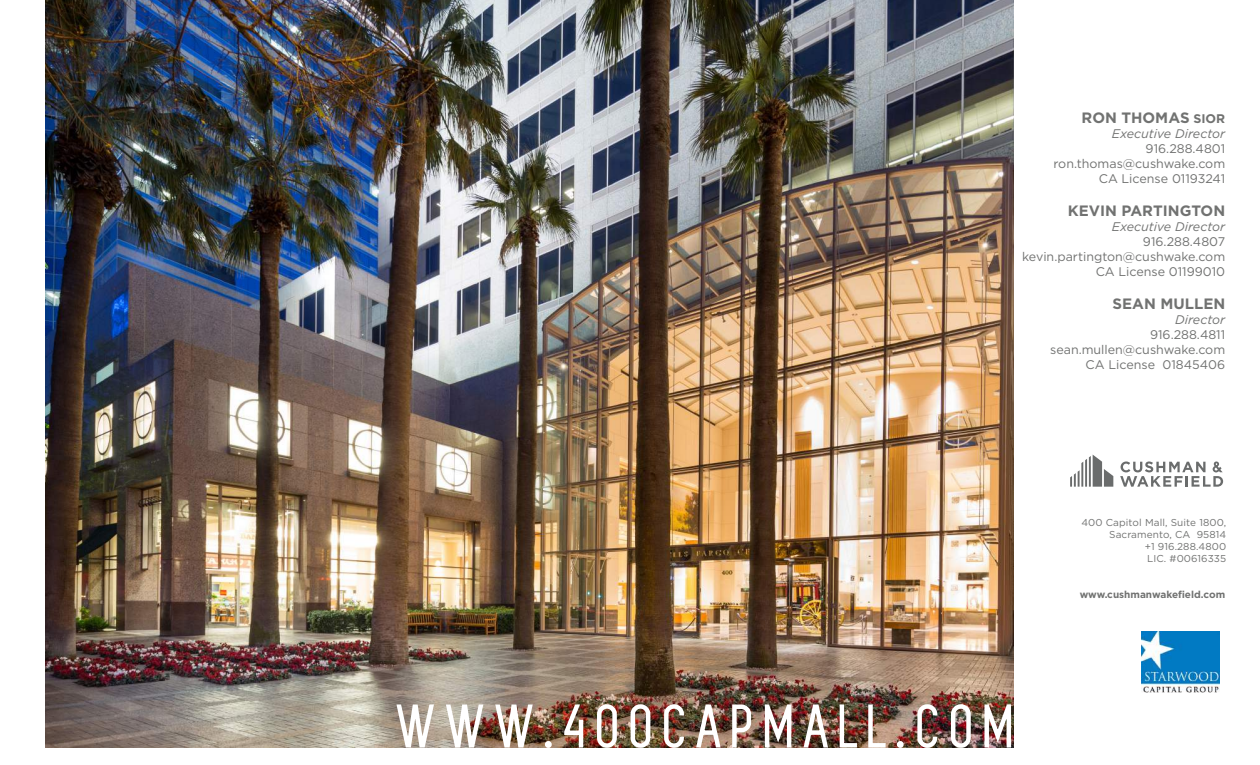
<style>
.page{position:relative;width:1260px;height:765px;background:#fff}
.page>*{position:absolute;margin:0;border:0;box-sizing:border-box;transform-origin:0 0}
.t1{font:700 15px "Gotham";color:#717271}
.t2{font:12.5px/15px "Gotham";color:#717271;text-align:right}
.t3{font:italic 12.5px "Gotham";color:#717271}
.t4{font:10px/12px "Gotham";letter-spacing:.01em;color:#717271;text-align:right}
.t5{font:700 10px "Gotham";color:#717271}
.s1{font-size:12.5px}
</style>
<div class="page">
<img style="left:45px;top:0;width:969px;height:747px">
<svg style="left:1070px;top:455px;width:43px;height:32px"></svg>
<svg style="left:1120px;top:461px;width:103px;height:26px"></svg>
<img style="left:1141px;top:631px;width:78px;height:62px">
<svg style="left:395px;top:693px;width:41px;height:55px"></svg>
<svg style="left:444px;top:693px;width:41px;height:55px"></svg>
<img style="left:494px;top:693px;width:40px;height:55px">
<svg style="left:543px;top:739px;width:11px;height:9px"></svg>
<svg style="left:563px;top:703px;width:22px;height:45px"></svg>
<svg style="left:595px;top:702px;width:24px;height:46px"></svg>
<svg style="left:629px;top:702px;width:23px;height:46px"></svg>
<svg style="left:662px;top:702px;width:24px;height:46px"></svg>
<svg style="left:695px;top:703px;width:27px;height:45px"></svg>
<svg style="left:731px;top:703px;width:22px;height:45px"></svg>
<svg style="left:764px;top:697px;width:29px;height:51px"></svg>
<svg style="left:802px;top:703px;width:27px;height:45px"></svg>
<svg style="left:838px;top:703px;width:20px;height:45px"></svg>
<svg style="left:867px;top:703px;width:20px;height:45px"></svg>
<svg style="left:895px;top:739px;width:11px;height:9px"></svg>
<svg style="left:916px;top:702px;width:23px;height:46px"></svg>
<svg style="left:949px;top:702px;width:24px;height:46px"></svg>
<svg style="left:983px;top:697px;width:29px;height:51px"></svg>
<p class="t1" style="left:1082px;top:108px;width:145px">RON THOMAS <span class="s1">SIOR</span></p>
<p class="t3" style="left:1112px;top:126px;width:115px">Executive Director</p>
<p class="t2" style="left:1054px;top:141px;width:173px">916.288.4801 ron.thomas@cushwake.com<br>CA License 01193241</p>
<p class="t1" style="left:1068px;top:201px;width:159px">KEVIN PARTINGTON</p>
<p class="t3" style="left:1112px;top:219px;width:115px">Executive Director</p>
<p class="t2" style="left:1022px;top:234px;width:205px">916.288.4807 kevin.partington@cushwake.com<br>CA License 01199010</p>
<p class="t1" style="left:1113px;top:294px;width:114px">SEAN MULLEN</p>
<p class="t3" style="left:1175px;top:312px;width:52px">Director</p>
<p class="t2" style="left:1050px;top:327px;width:177px">916.288.4811 sean.mullen@cushwake.com<br>CA License 01845406</p>
<p class="t4" style="left:1081px;top:517px;width:146px">400 Capitol Mall, Suite 1800,<br>Sacramento, CA 95814<br>+1 916.288.4800<br>LIC. #00616335</p>
<p class="t5" style="left:1080px;top:588px;width:147px">www.cushmanwakefield.com</p>
</div>
